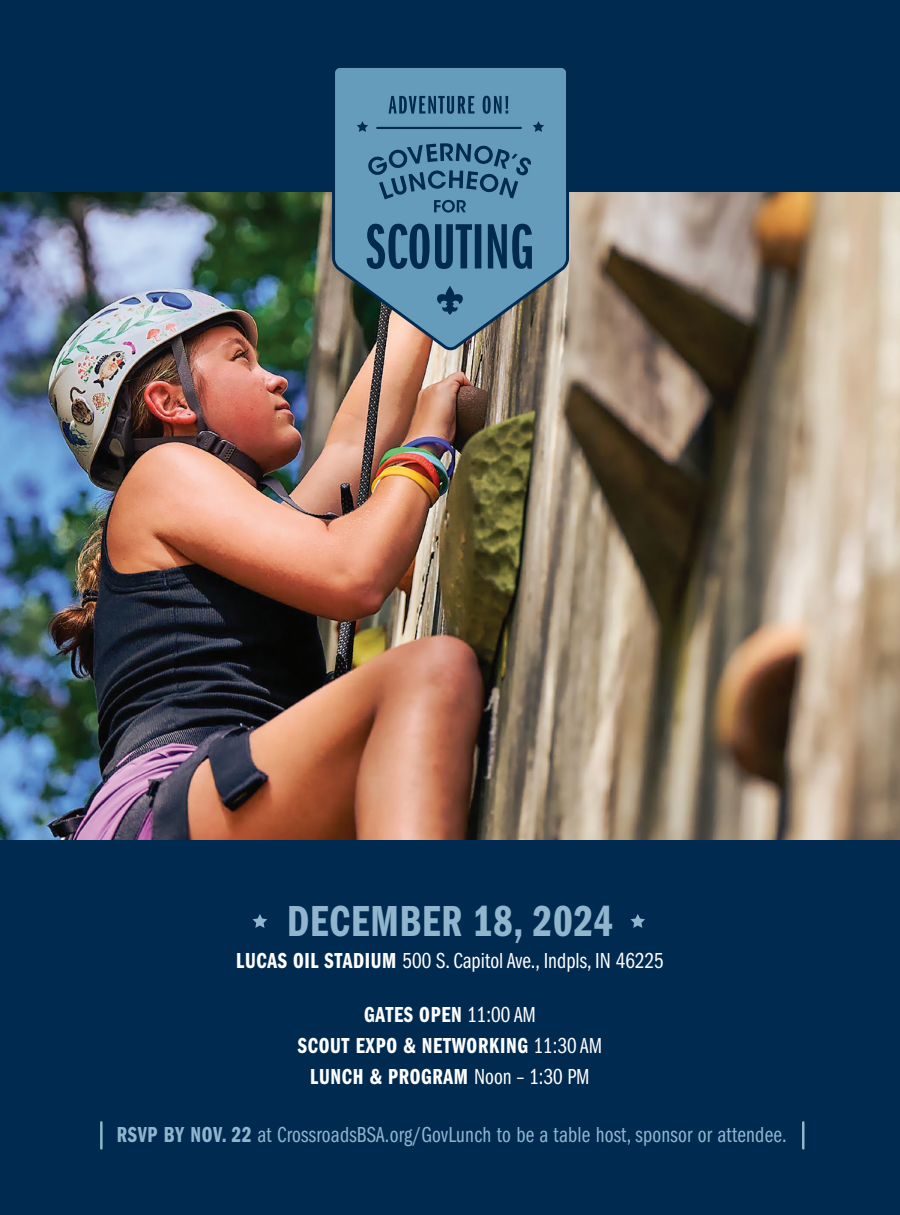
<style>
.page{position:relative;width:900px;height:1215px;background:#fff}
.page>*{position:absolute;margin:0;border:0;box-sizing:border-box;transform-origin:0 0}
.t1{font:45px "ITC Franklin Gothic Std Dm Cp";letter-spacing:.02em;color:#90b5cd}
.t2{font:22.5px "ITC Franklin Gothic Std Bk Cp";letter-spacing:.01em;color:#90b5cd}
.t3{font:22.5px/31.2px "ITC Franklin Gothic Std Dm Cp";letter-spacing:.03em;color:#fff;text-align:center}
.t4{font:22.5px "ITC Franklin Gothic Std Bk Cp";color:#fff}
.s1{font-family:"ITC Franklin Gothic Std Dm Cp"}
.s2{font-family:"ITC Franklin Gothic Std Bk Cp"}
</style>
<div class="page">
<img style="left:0;top:191px;width:900px;height:649px">
<div style="left:0;top:0;width:900px;height:191px;background:#002a50"></div>
<svg style="left:332px;top:68px;width:237px;height:282px;fill:#659cbb"></svg>
<div style="left:0;top:840px;width:900px;height:375px;background:#002a50"></div>
<svg style="left:630px;top:914px;width:15px;height:14px"></svg>
<svg style="left:253px;top:914px;width:14px;height:14px"></svg>
<hr style="left:100px;top:1122px;width:3px;height:26px;background:#90b5cd">
<hr style="left:802px;top:1122px;width:2px;height:26px;background:#90b5cd">
<p class="t1" style="left:287px;top:897px;width:327px">DECEMBER 18, 2024</p>
<p class="t4" style="left:236px;top:949px;width:429px"><span class="s1">LUCAS OIL STADIUM</span> 500 S. Capitol Ave., Indpls, IN 46225</p>
<p class="t3" style="left:298px;top:999px;width:306px">GATES OPEN <span class="s2">11:00 AM<br></span>SCOUT EXPO &amp; NETWORKING <span class="s2">11:30 AM<br></span>LUNCH &amp; PROGRAM <span class="s2">Noon – 1:30 PM</span></p>
<p class="t2" style="left:117px;top:1122px;width:671px"><span class="s1">RSVP BY NOV. 22</span> at CrossroadsBSA.org/GovLunch to be a table host, sponsor or attendee.</p>
</div>
